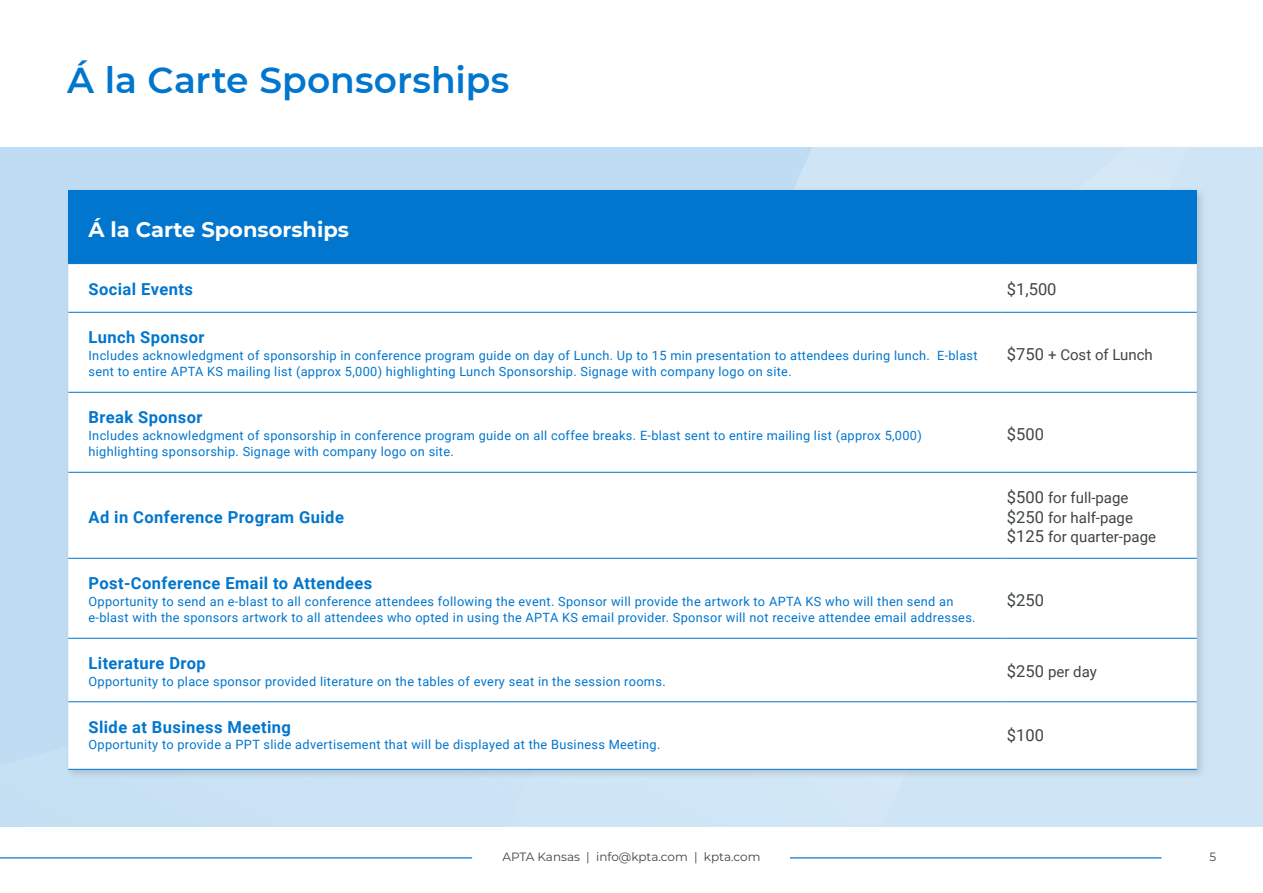
<style>
.page{position:relative;width:1263px;height:893px;background:#fff}
.page>*{position:absolute;margin:0;border:0;box-sizing:border-box;transform-origin:0 0}
.t1{font:600 36px "APTA Sans";letter-spacing:.005em;color:#0076ce}
.t2{font:700 21px "APTA Sans";color:#fff}
.t3{font:700 16.5px "Roboto";letter-spacing:.025em;color:#0076ce}
.t4{font:16.5px "Roboto";color:#3f4444}
.t5{font:15px/19.5px "Roboto";color:#3f4444}
.t6{font:12.75px/16.5px "Roboto";letter-spacing:.025em;color:#0076ce}
.t7{font:12px "APTA Sans";color:#3f4444}
.s1{font-size:16.5px}
</style>
<div class="page">
<hr style="left:0;top:857px;width:472px;height:2px;background:#0076ce">
<hr style="left:790px;top:857px;width:371px;height:2px;background:#0076ce">
<div style="left:0;top:147px;width:1263px;height:679px;background:#cfe5f5"></div>
<div style="left:0;top:147px;width:812px;height:577px;background:#c0dcf3"></div>
<div style="left:64px;top:186px;width:1143px;height:594px;background:#000;opacity:.15"></div>
<div style="left:68px;top:190px;width:1129px;height:74px;background:#0076ce"></div>
<div style="left:68px;top:264px;width:1129px;height:505px;background:#fff"></div>
<hr style="left:68px;top:312px;width:932px;height:1px;background:#0076ce">
<hr style="left:1000px;top:312px;width:197px;height:1px;background:#0076ce">
<hr style="left:68px;top:392px;width:932px;height:1px;background:#0076ce">
<hr style="left:1000px;top:392px;width:197px;height:1px;background:#0076ce">
<hr style="left:68px;top:472px;width:932px;height:1px;background:#0076ce">
<hr style="left:1000px;top:472px;width:197px;height:1px;background:#0076ce">
<hr style="left:68px;top:558px;width:932px;height:1px;background:#0076ce">
<hr style="left:1000px;top:558px;width:197px;height:1px;background:#0076ce">
<hr style="left:68px;top:638px;width:932px;height:1px;background:#0076ce">
<hr style="left:1000px;top:638px;width:197px;height:1px;background:#0076ce">
<hr style="left:68px;top:701px;width:932px;height:1px;background:#0076ce">
<hr style="left:1000px;top:701px;width:197px;height:1px;background:#0076ce">
<hr style="left:68px;top:769px;width:932px;height:1px;background:#0076ce">
<hr style="left:1000px;top:769px;width:197px;height:1px;background:#0076ce">
<h1 class="t1" style="left:67px;top:55px;width:444px">Á la Carte Sponsorships</h1>
<h2 class="t2" style="left:89px;top:214px;width:262px">Á la Carte Sponsorships</h2>
<p class="t3" style="left:89px;top:278px;width:106px">Social Events</p>
<p class="t4" style="left:1007px;top:278px;width:51px">$1,500</p>
<p class="t3" style="left:89px;top:326px;width:118px">Lunch Sponsor</p>
<p class="t6" style="left:89px;top:346px;width:891px">Includes acknowledgment of sponsorship in conference program guide on day of Lunch. Up to 15 min presentation to attendees during lunch. E-blast sent to entire APTA KS mailing list (approx 5,000) highlighting Lunch Sponsorship. Signage with company logo on site.</p>
<p class="t5" style="left:1007px;top:344px;width:147px"><span class="s1">$750</span> + Cost of Lunch</p>
<p class="t3" style="left:89px;top:406px;width:116px">Break Sponsor</p>
<p class="t6" style="left:89px;top:426px;width:835px">Includes acknowledgment of sponsorship in conference program guide on all coffee breaks. E-blast sent to entire mailing list (approx 5,000) highlighting sponsorship. Signage with company logo on site.</p>
<p class="t4" style="left:1007px;top:422px;width:39px">$500</p>
<p class="t3" style="left:89px;top:505px;width:257px">Ad in Conference Program Guide</p>
<p class="t5" style="left:1007px;top:487px;width:151px"><span class="s1">$500</span> for full-page <span class="s1">$250</span> for half-page <span class="s1">$125</span> for quarter-page</p>
<p class="t3" style="left:89px;top:572px;width:285px">Post-Conference Email to Attendees</p>
<p class="t6" style="left:89px;top:592px;width:888px">Opportunity to send an e-blast to all conference attendees following the event. Sponsor will provide the artwork to APTA KS who will then send an e-blast with the sponsors artwork to all attendees who opted in using the APTA KS email provider. Sponsor will not receive attendee email addresses.</p>
<p class="t4" style="left:1007px;top:588px;width:39px">$250</p>
<p class="t3" style="left:89px;top:652px;width:119px">Literature Drop</p>
<p class="t6" style="left:89px;top:672px;width:579px">Opportunity to place sponsor provided literature on the tables of every seat in the session rooms.</p>
<p class="t5" style="left:1007px;top:662px;width:92px"><span class="s1">$250</span> per day</p>
<p class="t3" style="left:89px;top:715px;width:204px">Slide at Business Meeting</p>
<p class="t6" style="left:89px;top:736px;width:573px">Opportunity to provide a PPT slide advertisement that will be displayed at the Business Meeting.</p>
<p class="t4" style="left:1007px;top:723px;width:39px">$100</p>
<p class="t7" style="left:503px;top:848px;width:259px">APTA Kansas | info@kpta.com | kpta.com</p>
<p class="t7" style="left:1209px;top:848px;width:8px">5</p>
</div>
